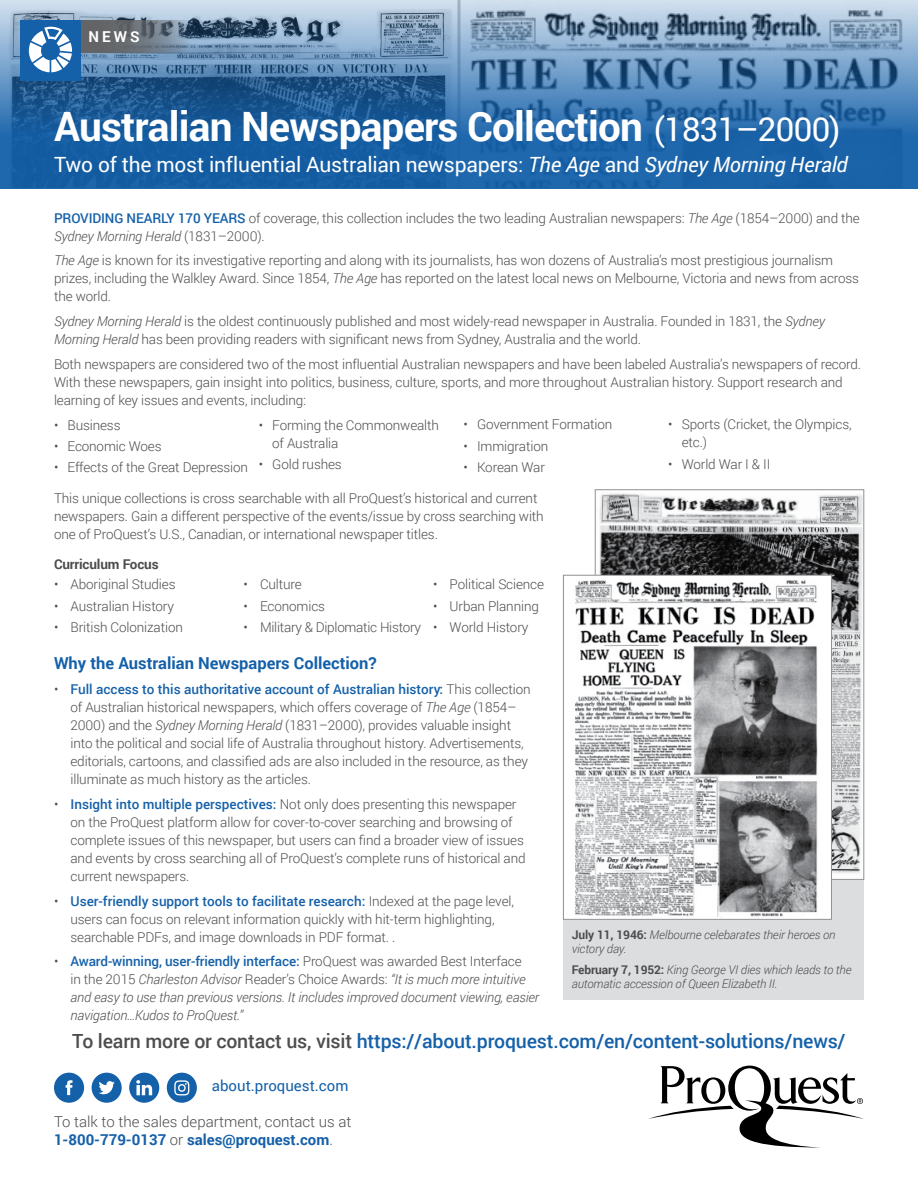
<style>
.page{position:relative;width:918px;height:1188px;background:#fff}
.page>*{position:absolute;margin:0;border:0;box-sizing:border-box;transform-origin:0 0}
.t1{font:700 40.5px "Roboto";letter-spacing:-.02em;color:#fff}
.t2{font:21px "Roboto";letter-spacing:-.01em;color:#fff}
.t3{font:500 19.5px "Roboto";letter-spacing:-.01em;color:#1460a9}
.t4{font:700 16.5px "Roboto";color:#1460a9}
.t5{font:300 15px/18px "Roboto";color:#4d4d4f}
.t6{font:15px "Roboto";color:#1460a9}
.t7{font:700 15px "Roboto";color:#fff}
.t8{font:300 13.5px/18px "Roboto";letter-spacing:-.01em;color:#4d4d4f}
.t9{font:italic 300 13.5px/18px "Roboto";letter-spacing:-.01em;color:#4d4d4f}
.t10{font:700 13.5px "Roboto";letter-spacing:-.01em;color:#4d4d4f}
.t11{font:italic 300 12px/14.2px "Roboto";letter-spacing:-.01em;color:#4d4d4f}
.s1{font-weight:400;font-size:33px}
.s2{font-style:italic}
.s3{font-weight:500;color:#1460a9}
.s4{font-style:normal}
.s5{font-weight:500;font-style:normal;color:#1460a9}
.s6{font-weight:700;font-style:normal}
.s7{color:#4d4d4f}
.s8{font-weight:700;color:#1460a9}
</style>
<div class="page">
<div style="left:563px;top:843px;width:301px;height:156px;background:#dcddde"></div>
<svg style="left:0;top:0;width:918px;height:189px;background:#487cae"></svg>
<div style="left:54px;top:1073px;width:30px;height:30px;background:#1460a9;border-radius:50%"></div>
<svg style="left:66px;top:1080px;width:7px;height:15px"></svg>
<div style="left:92px;top:1073px;width:30px;height:30px;background:#1460a9;border-radius:50%"></div>
<svg style="left:99px;top:1081px;width:16px;height:13px"></svg>
<div style="left:167px;top:1073px;width:30px;height:30px;background:#1460a9;border-radius:50%"></div>
<svg style="left:174px;top:1080px;width:15px;height:15px"></svg>
<div style="left:129px;top:1073px;width:30px;height:30px;background:#1460a9;border-radius:50%"></div>
<svg style="left:136px;top:1080px;width:16px;height:15px"></svg>
<svg style="left:648px;top:1065px;width:216px;height:82px"></svg>
<svg style="left:81px;top:20px;width:115px;height:33px;background:#66707b"></svg>
<div style="left:20px;top:20px;width:61px;height:61px;background:#1460a9"></div>
<svg style="left:29px;top:27px;width:43px;height:45px"></svg>
<img style="left:597px;top:493px;width:265px;height:385px">
<img style="left:565px;top:577px;width:265px;height:341px">
<div style="left:563px;top:575px;width:269px;height:345px;border:1px solid #919195"></div>
<p class="t7" style="left:88px;top:26px;width:53px">NEWS</p>
<h1 class="t1" style="left:54px;top:98px;width:788px">Australian Newspapers Collection <span class="s1">(1831–2000)</span></h1>
<h2 class="t2" style="left:54px;top:150px;width:795px">Two of the most influential Australian newspapers: <span class="s2">The Age</span> and <span class="s2">Sydney Morning Herald</span></h2>
<p class="t8" style="left:54px;top:208px;width:807px"><span class="s3">PROVIDING NEARLY 170 YEARS</span> of coverage, this collection includes the two leading Australian newspapers: <span class="s2">The Age</span> (1854–2000) and the<br><span class="s2">Sydney Morning Herald</span> (1831–2000).</p>
<p class="t8" style="left:54px;top:251px;width:807px"><span class="s2">The Age</span> is known for its investigative reporting and along with its journalists, has won dozens of Australia’s most prestigious journalism prizes, including the Walkley Award. Since 1854, <span class="s2">The Age</span> has reported on the latest local news on Melbourne, Victoria and news from across the world.</p>
<p class="t8" style="left:54px;top:312px;width:773px"><span class="s2">Sydney Morning Herald</span> is the oldest continuously published and most widely-read newspaper in Australia. Founded in 1831, the <span class="s2">Sydney<br>Morning Herald</span> has been providing readers with significant news from Sydney, Australia and the world.</p>
<p class="t8" style="left:54px;top:355px;width:809px">Both newspapers are considered two of the most influential Australian newspapers and have been labeled Australia’s newspapers of record.<br>With these newspapers, gain insight into politics, business, culture, sports, and more throughout Australian history. Support research and learning of key issues and events, including:</p>
<p class="t8" style="left:54px;top:415px;width:68px">• Business</p>
<p class="t8" style="left:54px;top:437px;width:109px">• Economic Woes</p>
<p class="t8" style="left:54px;top:458px;width:196px">• Effects of the Great Depression</p>
<p class="t8" style="left:682px;top:415px;width:171px;text-indent:-14px">• Sports (Cricket, the Olympics, etc.)</p>
<p class="t8" style="left:668px;top:454px;width:104px">• World War I &amp; II</p>
<p class="t8" style="left:464px;top:415px;width:150px">• Government Formation</p>
<p class="t8" style="left:464px;top:436px;width:86px">• Immigration</p>
<p class="t8" style="left:464px;top:458px;width:83px">• Korean War</p>
<p class="t8" style="left:272px;top:415px;width:168px;text-indent:-14px">• Forming the Commonwealth of Australia</p>
<p class="t8" style="left:259px;top:454px;width:85px">• Gold rushes</p>
<p class="t8" style="left:54px;top:488px;width:491px">This unique collections is cross searchable with all ProQuest’s historical and current newspapers. Gain a different perspective of the events/issue by cross searching with one of ProQuest’s U.S., Canadian, or international newspaper titles.</p>
<p class="t10" style="left:54px;top:555px;width:106px">Curriculum Focus</p>
<p class="t8" style="left:54px;top:575px;width:123px">• Aboriginal Studies</p>
<p class="t8" style="left:54px;top:596px;width:122px">• Australian History</p>
<p class="t8" style="left:54px;top:618px;width:130px">• British Colonization</p>
<p class="t8" style="left:433px;top:575px;width:112px">• Political Science</p>
<p class="t8" style="left:433px;top:596px;width:107px">• Urban Planning</p>
<p class="t8" style="left:433px;top:618px;width:97px">• World History</p>
<p class="t8" style="left:244px;top:575px;width:60px">• Culture</p>
<p class="t8" style="left:244px;top:596px;width:83px">• Economics</p>
<p class="t8" style="left:244px;top:618px;width:179px">• Military &amp; Diplomatic History</p>
<p class="t4" style="left:54px;top:652px;width:324px">Why the Australian Newspapers Collection?</p>
<p class="t8" style="left:70px;top:680px;width:462px;text-indent:-16px">• <span class="s3">Full access to this authoritative account of Australian history:</span> This collection of Australian historical newspapers, which offers coverage of <span class="s2">The Age</span> (1854– 2000) and the <span class="s2">Sydney Morning Herald</span> (1831–2000), provides valuable insight into the political and social life of Australia throughout history. Advertisements, editorials, cartoons, and classified ads are also included in the resource, as they illuminate as much history as the articles.</p>
<p class="t8" style="left:70px;top:795px;width:457px;text-indent:-16px">• <span class="s3">Insight into multiple perspectives:</span> Not only does presenting this newspaper on the ProQuest platform allow for cover-to-cover searching and browsing of complete issues of this newspaper, but users can find a broader view of issues and events by cross searching all of ProQuest’s complete runs of historical and current newspapers.</p>
<p class="t8" style="left:70px;top:891px;width:445px;text-indent:-16px">• <span class="s3">User-friendly support tools to facilitate research:</span> Indexed at the page level, users can focus on relevant information quickly with hit-term highlighting, searchable PDFs, and image downloads in PDF format. .</p>
<p class="t9" style="left:70px;top:952px;width:470px;text-indent:-16px"><span class="s4">•</span> <span class="s5">Award-winning, user-friendly interface:</span> <span class="s4">ProQuest was awarded Best Interface<br>in the 2015</span> Charleston Advisor <span class="s4">Reader’s Choice Awards:</span> “It is much more intuitive and easy to use than previous versions. It includes improved document viewing, easier navigation…Kudos to ProQuest.”</p>
<p class="t11" style="left:572px;top:927px;width:265px"><span class="s6">July 11, 1946:</span> Melbourne celebarates their heroes on victory day.</p>
<p class="t11" style="left:572px;top:962px;width:281px"><span class="s6">February 7, 1952:</span> King George VI dies which leads to the automatic accession of Queen Elizabeth II.</p>
<h3 class="t3" style="left:72px;top:1028px;width:775px"><span class="s7">To learn more or contact us, visit</span> https://about.proquest.com/en/content-solutions/news/</h3>
<p class="t6" style="left:212px;top:1075px;width:138px">about.proquest.com</p>
<p class="t5" style="left:54px;top:1112px;width:299px">To talk to the sales department, contact us at<br><span class="s8">1-800-779-0137</span> or <span class="s8">sales@proquest.com</span>.</p>
</div>
